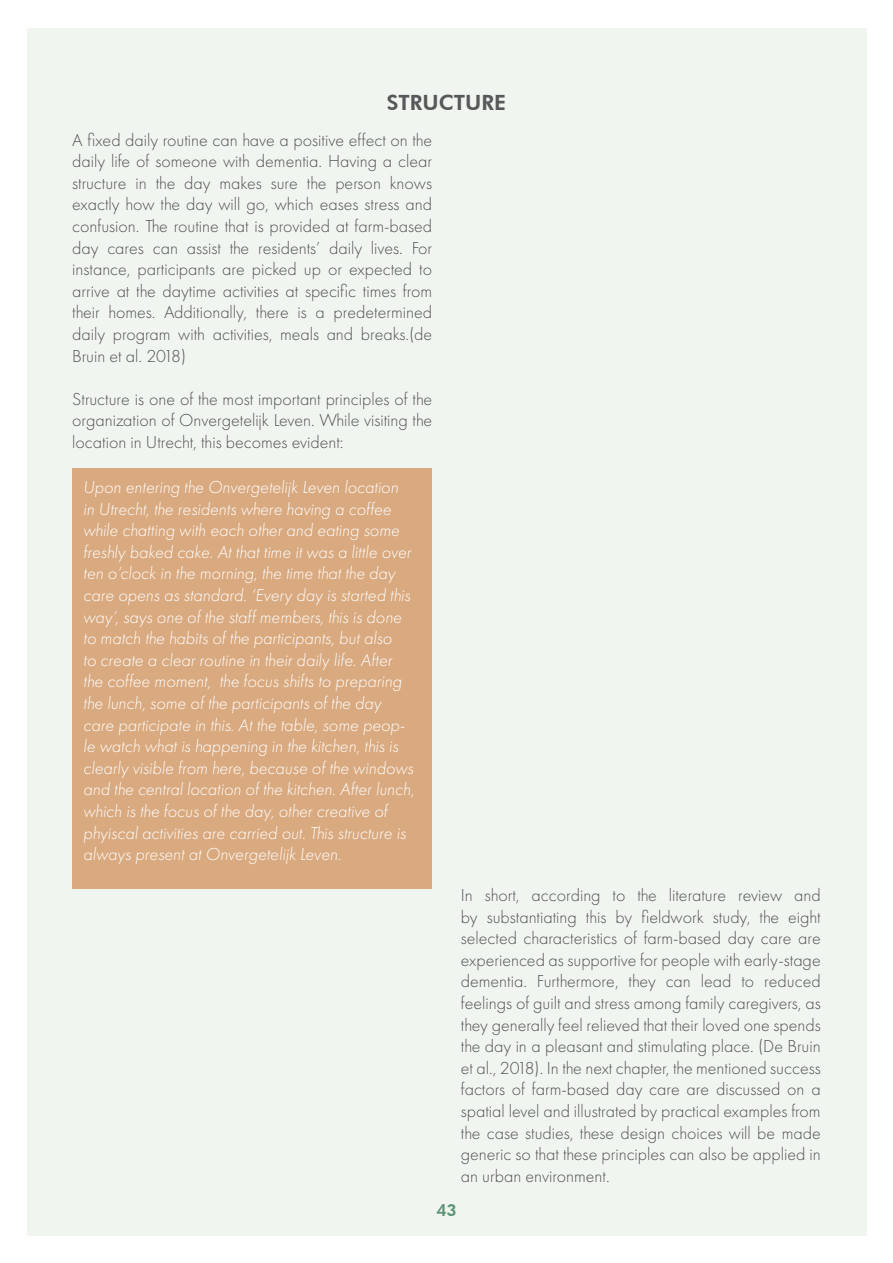
<style>
.page{position:relative;width:893px;height:1263px;background:#fff}
.page>*{position:absolute;margin:0;border:0;box-sizing:border-box;transform-origin:0 0}
.t1{font:800 21px "Futura BT";color:#57585a}
.t2{font:300 18px/21.6px "Futura PT";color:#4f5252;text-align:justify}
.t3{font:italic 300 18px/21.6px "Futura PT";color:#fff}
.t4{font:800 16.5px "Futura BT";color:#5d9377}
</style>
<div class="page">
<div style="left:27px;top:28px;width:839px;height:1207px;background:#f1f5f0"></div>
<div style="left:72px;top:468px;width:360px;height:421px;background:#d9a97f"></div>
<p class="t1" style="left:387px;top:89px;width:121px">STRUCTURE</p>
<p class="t2" style="left:72px;top:129px;width:361px">A fixed daily routine can have a positive effect on the daily life of someone with dementia. Having a clear structure in the day makes sure the person knows exactly how the day will go, which eases stress and confusion. The routine that is provided at farm-based day cares can assist the residents’ daily lives. For instance, participants are picked up or expected to arrive at the daytime activities at specific times from their homes. Additionally, there is a predetermined daily program with activities, meals and breaks.(de Bruin et al. 2018)</p>
<p class="t2" style="left:72px;top:388px;width:361px">Structure is one of the most important principles of the organization of Onvergetelijk Leven. While visiting the location in Utrecht, this becomes evident:</p>
<p class="t3" style="left:83px;top:476px;width:333px">Upon entering the Onvergetelijk Leven location<br>in Utrecht, the residents where having a coffee while chatting with each other and eating some freshly baked cake. At that time it was a little over ten o’clock in the morning, the time that the day care opens as standard. ‘Every day is started this way’, says one of the staff members, this is done to match the habits of the participants, but also<br>to create a clear routine in their daily life. After the coffee moment, the focus shifts to preparing the lunch, some of the participants of the day care participate in this. At the table, some peop&shy;le watch what is happening in the kitchen, this is clearly visible from here, because of the windows and the central location of the kitchen. After lunch, which is the focus of the day, other creative of phyiscal activities are carried out. This structure is always present at Onvergetelijk Leven.</p>
<p class="t2" style="left:461px;top:884px;width:361px">In short, according to the literature review and by substantiating this by fieldwork study, the eight selected characteristics of farm-based day care are experienced as supportive for people with early-stage dementia. Furthermore, they can lead to reduced feelings of guilt and stress among family caregivers, as they generally feel relieved that their loved one spends the day in a pleasant and stimulating place. (De Bruin et al., 2018). In the next chapter, the mentioned success factors of farm-based day care are discussed on a spatial level and illustrated by practical examples from the case studies, these design choices will be made generic so that these principles can also be applied in an urban environment.</p>
<p class="t4" style="left:436px;top:1200px;width:22px">43</p>
</div>
